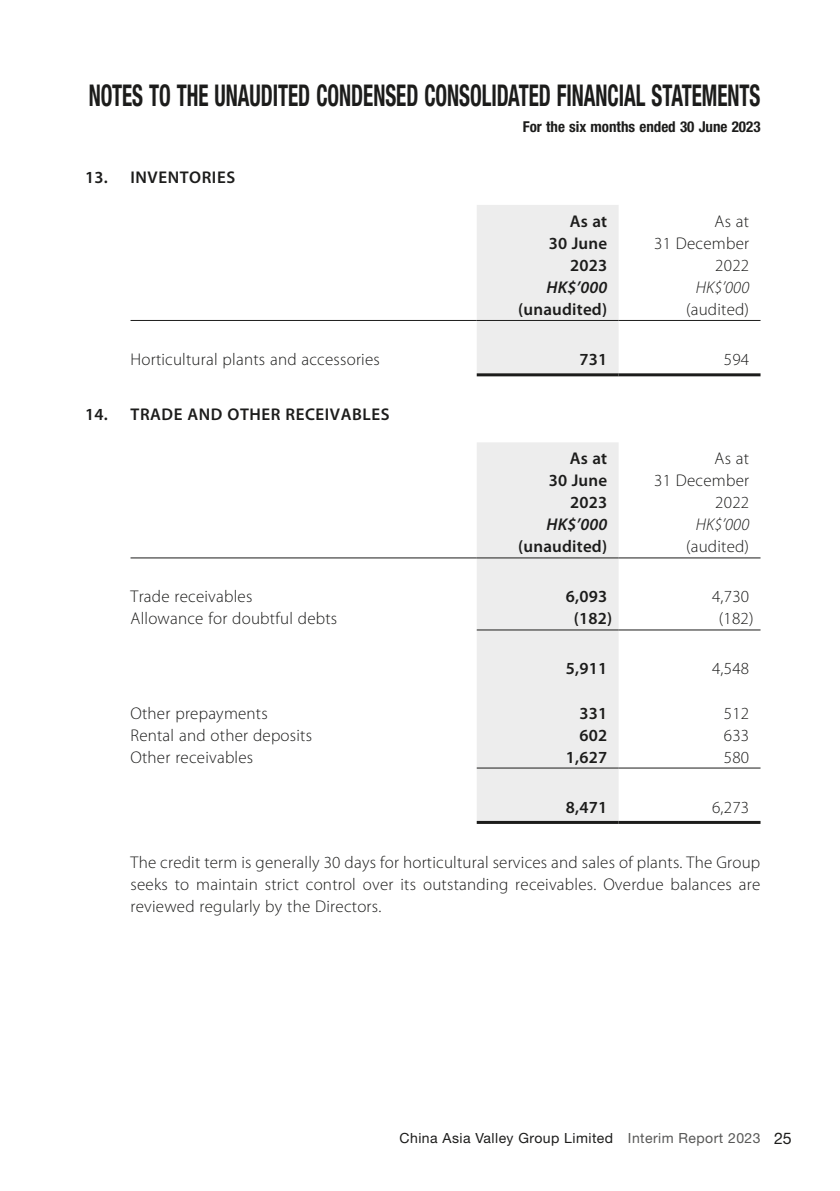
<style>
.page{position:relative;width:840px;height:1191px;background:#fff}
.page>*{position:absolute;margin:0;border:0;box-sizing:border-box;transform-origin:0 0}
.t1{font:700 condensed 30px "Helvetica Neue LT Std";color:#1c1c1b;scale:.7 1}
.t2{font:300 17px/22px "Myriad Pro";letter-spacing:.015em;color:#1c1c1b;text-align:right}
.t3{font:600 17px/22px "Myriad Pro";letter-spacing:.01em;color:#1c1c1b;text-align:right}
.t4{font:600 17px "Myriad Pro";letter-spacing:.03em;color:#1c1c1b}
.t5{font:italic 600 17px "Myriad Pro";letter-spacing:.01em;color:#1c1c1b}
.t6{font:italic 300 17px "Myriad Pro";letter-spacing:.01em;color:#1c1c1b}
.t7{font:700 condensed 15px "Helvetica Neue LT Std";color:#1c1c1b}
.t8{font:14px "Helvetica Neue LT Std";letter-spacing:.03em;color:#1c1c1b}
.s1{color:#575756}
.s2{font-size:16px}
</style>
<div class="page">
<div style="left:476px;top:205px;width:142px;height:168px;background:#ededed"></div>
<hr style="left:130px;top:320px;width:346px;height:1px;background:#1c1c1b">
<hr style="left:476px;top:320px;width:142px;height:1px;background:#1c1c1b">
<hr style="left:618px;top:320px;width:142px;height:1px;background:#1c1c1b">
<hr style="left:476px;top:373px;width:142px;height:3px;background:#1c1c1b">
<hr style="left:618px;top:373px;width:142px;height:3px;background:#1c1c1b">
<div style="left:476px;top:442px;width:142px;height:379px;background:#ededed"></div>
<hr style="left:130px;top:557px;width:346px;height:1px;background:#1c1c1b">
<hr style="left:476px;top:557px;width:142px;height:1px;background:#1c1c1b">
<hr style="left:618px;top:557px;width:142px;height:1px;background:#1c1c1b">
<hr style="left:476px;top:629px;width:142px;height:1px;background:#1c1c1b">
<hr style="left:618px;top:629px;width:142px;height:1px;background:#1c1c1b">
<hr style="left:476px;top:767px;width:142px;height:1px;background:#1c1c1b">
<hr style="left:618px;top:767px;width:142px;height:1px;background:#1c1c1b">
<hr style="left:476px;top:821px;width:142px;height:3px;background:#1c1c1b">
<hr style="left:618px;top:821px;width:142px;height:3px;background:#1c1c1b">
<h1 class="t1" style="left:89px;top:77px;width:960px">NOTES TO THE UNAUDITED CONDENSED CONSOLIDATED FINANCIAL STATEMENTS</h1>
<p class="t7" style="left:522px;top:118px;width:239px">For the six months ended 30 June 2023</p>
<p class="t4" style="left:85px;top:168px;width:151px">13. INVENTORIES</p>
<p class="t3" style="left:548px;top:210px;width:60px">As at<br>30 June<br>2023</p>
<p class="t2" style="left:653px;top:210px;width:96px">As at<br>31 December<br>2022</p>
<p class="t5" style="left:546px;top:278px;width:62px">HK$’000</p>
<p class="t6" style="left:695px;top:278px;width:55px">HK$’000</p>
<p class="t3" style="left:518px;top:298px;width:90px">(unaudited)</p>
<p class="t2" style="left:685px;top:298px;width:65px">(audited)</p>
<p class="t2" style="left:130px;top:348px;width:251px">Horticultural plants and accessories</p>
<p class="t3" style="left:579px;top:348px;width:29px">731</p>
<p class="t2" style="left:723px;top:348px;width:27px">594</p>
<p class="t4" style="left:85px;top:405px;width:306px">14. TRADE AND OTHER RECEIVABLES</p>
<p class="t3" style="left:548px;top:448px;width:60px">As at<br>30 June<br>2023</p>
<p class="t2" style="left:653px;top:448px;width:96px">As at<br>31 December<br>2022</p>
<p class="t5" style="left:546px;top:515px;width:62px">HK$’000</p>
<p class="t6" style="left:695px;top:516px;width:55px">HK$’000</p>
<p class="t3" style="left:518px;top:536px;width:90px">(unaudited)</p>
<p class="t2" style="left:685px;top:536px;width:65px">(audited)</p>
<p class="t2" style="left:130px;top:586px;width:123px">Trade receivables</p>
<p class="t3" style="left:565px;top:586px;width:43px">6,093</p>
<p class="t2" style="left:711px;top:586px;width:39px">4,730</p>
<p class="t2" style="left:130px;top:608px;width:208px">Allowance for doubtful debts</p>
<p class="t3" style="left:573px;top:608px;width:40px">(182)</p>
<p class="t2" style="left:718px;top:608px;width:36px">(182)</p>
<p class="t3" style="left:565px;top:658px;width:43px">5,911</p>
<p class="t2" style="left:711px;top:658px;width:39px">4,548</p>
<p class="t2" style="left:130px;top:702px;width:139px">Other prepayments</p>
<p class="t3" style="left:579px;top:702px;width:29px">331</p>
<p class="t2" style="left:723px;top:702px;width:27px">512</p>
<p class="t2" style="left:130px;top:724px;width:183px">Rental and other deposits</p>
<p class="t3" style="left:579px;top:724px;width:29px">602</p>
<p class="t2" style="left:723px;top:724px;width:27px">633</p>
<p class="t2" style="left:130px;top:746px;width:124px">Other receivables</p>
<p class="t3" style="left:565px;top:746px;width:43px">1,627</p>
<p class="t2" style="left:723px;top:746px;width:27px">580</p>
<p class="t3" style="left:565px;top:796px;width:43px">8,471</p>
<p class="t2" style="left:711px;top:796px;width:39px">6,273</p>
<p class="t2" style="left:130px;top:851px;width:631px;text-align:justify">The credit term is generally 30 days for horticultural services and sales of plants. The Group seeks to maintain strict control over its outstanding receivables. Overdue balances are reviewed regularly by the Directors.</p>
<p class="t8" style="left:399px;top:1129px;width:393px">China Asia Valley Group Limited <span class="s1">Interim Report 2023</span> <span class="s2">25</span></p>
</div>
